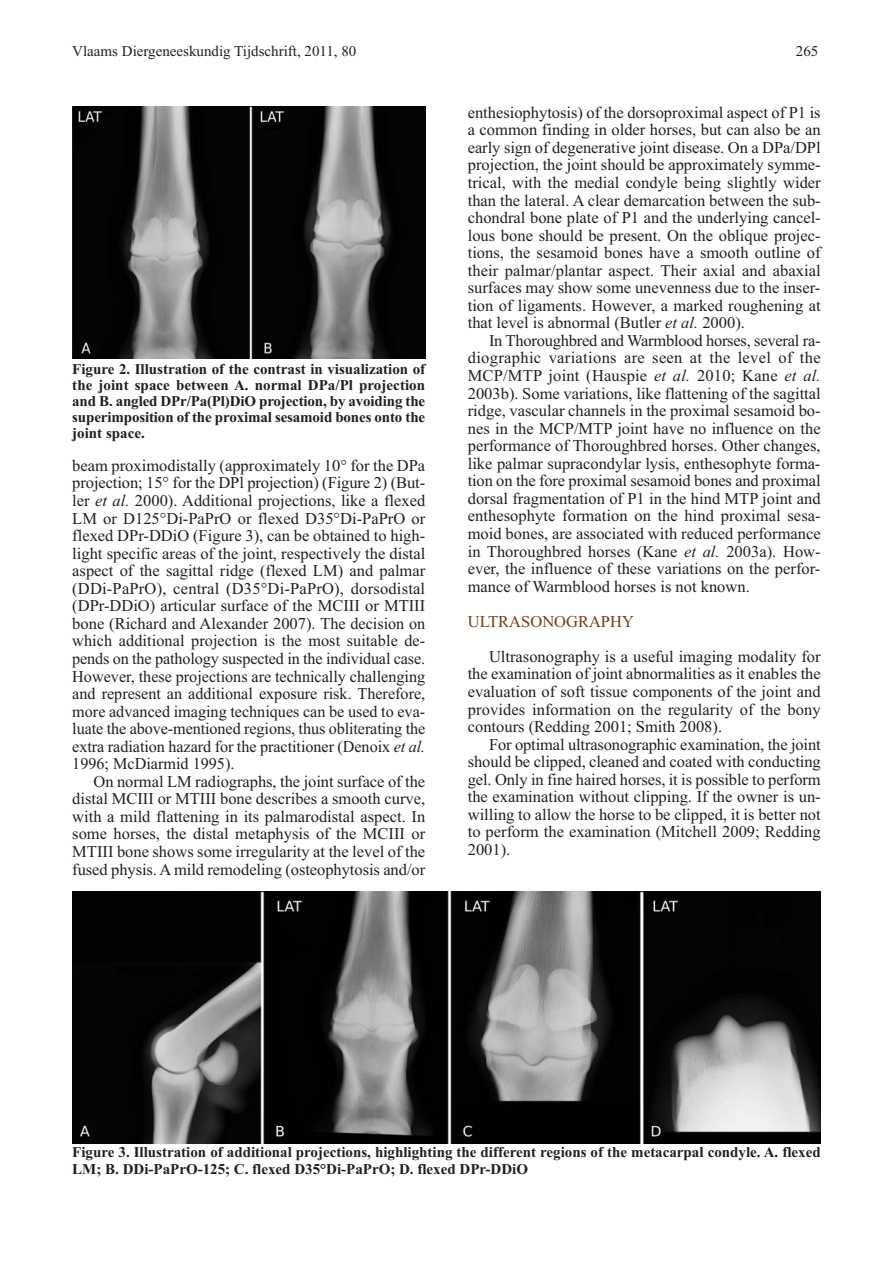
<style>
.page{position:relative;width:893px;height:1263px;background:#fff}
.page>*{position:absolute;margin:0;border:0;box-sizing:border-box;transform-origin:0 0}
.t1{font:16.5px/17.5px "Times New Roman";color:#231f20;text-align:justify}
.t2{font:16.5px "Times New Roman";color:#723e13}
.t3{font:700 15px/16.2px "Times New Roman";color:#231f20;text-align:justify}
.t4{font:15px "Times New Roman";color:#231f20}
.s1{font-style:italic}
</style>
<div class="page">
<img style="left:72px;top:106px;width:353px;height:252px">
<img style="left:72px;top:892px;width:749px;height:251px">
<p class="t4" style="left:72px;top:46px;width:286px">Vlaams Diergeneeskundig Tijdschrift, 2011, 80</p>
<p class="t4" style="left:796px;top:46px;width:24px">265</p>
<p class="t3" style="left:72px;top:362px;width:354px">Figure 2. Illustration of the contrast in visualization of the joint space between A. normal DPa/Pl projection and B. angled DPr/Pa(Pl)DiO projection, by avoiding the superimposition of the proximal sesamoid bones onto the joint space.</p>
<p class="t1" style="left:72px;top:458px;width:354px">beam proximodistally (approximately 10° for the DPa projection; 15° for the DPl projection) (Figure 2) (But&shy;ler <span class="s1">et al.</span> 2000). Additional projections, like a flexed LM or D125°Di-PaPrO or flexed D35°Di-PaPrO or flexed DPr-DDiO (Figure 3), can be obtained to high&shy;light specific areas of the joint, respectively the distal aspect of the sagittal ridge (flexed LM) and palmar (DDi-PaPrO), central (D35°Di-PaPrO), dorsodistal (DPr-DDiO) articular surface of the MCIII or MTIII bone (Richard and Alexander 2007). The decision on which additional projection is the most suitable de&shy;pends on the pathology suspected in the individual case.<br>However, these projections are technically challenging and represent an additional exposure risk. Therefore, more advanced imaging techniques can be used to eva&shy;luate the above-mentioned regions, thus obliterating the extra radiation hazard for the practi tioner (Denoix <span class="s1">et al.<br></span>1996; McDiarmid 1995).</p>
<p class="t1" style="left:72px;top:774px;width:354px;text-indent:21px">On normal LM radiographs, the joint surface of the distal MCIII or MTIII bone describes a smooth curve, with a mild flattening in its palmarodistal aspect. In some horses, the distal metaphysis of the MCIII or MTIII bone shows some irregularity at the level of the fused physis. A mild remodeling (osteophytosis and/or</p>
<p class="t1" style="left:468px;top:105px;width:354px">enthesiophytosis) of the dorsoproximal aspect of P1 is a common finding in older horses, but can also be an early sign of degenerative joint disease. On a DPa/DPl projection, the joint should be approximately symme&shy;trical, with the medial condyle being slightly wider than the lateral. A clear demarcation between the sub&shy;chondral bone plate of P1 and the underlying cancel&shy;lous bone should be present. On the oblique projec&shy;tions, the sesamoid bones have a smooth outline of their palmar/plantar aspect. Their axial and abaxial surfaces may show some unevenness due to the inser&shy;tion of ligaments. However, a marked roughening at that level is abnormal (Butler <span class="s1">et al.</span> 2000).</p>
<p class="t1" style="left:468px;top:333px;width:354px;text-indent:21px">In Thoroughbred and Warmblood horses, several ra&shy;diographic variations are seen at the level of the MCP/MTP joint (Hauspie <span class="s1">et al.</span> 2010; Kane <span class="s1">et al.<br></span>2003b). Some variations, like flattening of the sagittal ridge, vascular channels in the proximal sesamoid bo&shy;nes in the MCP/MTP joint have no influence on the performance of Thoroughbred horses. Other changes, like palmar supracondylar lysis, enthesophyte forma&shy;tion on the fore proximal sesamoid bones and proximal dorsal fragmentation of P1 in the hind MTP joint and enthesophyte formation on the hind proximal sesa&shy;moid bones, are associated with reduced performance in Thoroughbred horses (Kane <span class="s1">et al.</span> 2003a). How&shy;ever, the influence of these variations on the perfor&shy;mance of Warmblood horses is not known.</p>
<p class="t2" style="left:468px;top:615px;width:168px">ULTRASONOGRAPHY</p>
<p class="t1" style="left:468px;top:649px;width:355px;text-indent:21px">Ultrasonography is a useful imaging modality for the examination of joint abnormalities as it enables the evaluation of soft tissue components of the joint and provides information on the regularity of the bony contours (Redding 2001; Smith 2008).</p>
<p class="t1" style="left:468px;top:737px;width:354px;text-indent:21px">For optimal ultrasonographic examination, the joint should be clipped, cleaned and coated with conducting gel. Only in fine haired horses, it is possible to perform the examination without clipping. If the owner is un&shy;willing to allow the horse to be clipped, it is better not to perform the examination (Mitchell 2009; Redding 2001).</p>
<p class="t3" style="left:72px;top:1146px;width:750px">Figure 3. Illustration of additional projections, highlighting the different regions of the metacarpal condyle. A. flexed<br>LM; B. DDi-PaPrO-125; C. flexed D35°Di-PaPrO; D. flexed DPr-DDiO</p>
</div>
